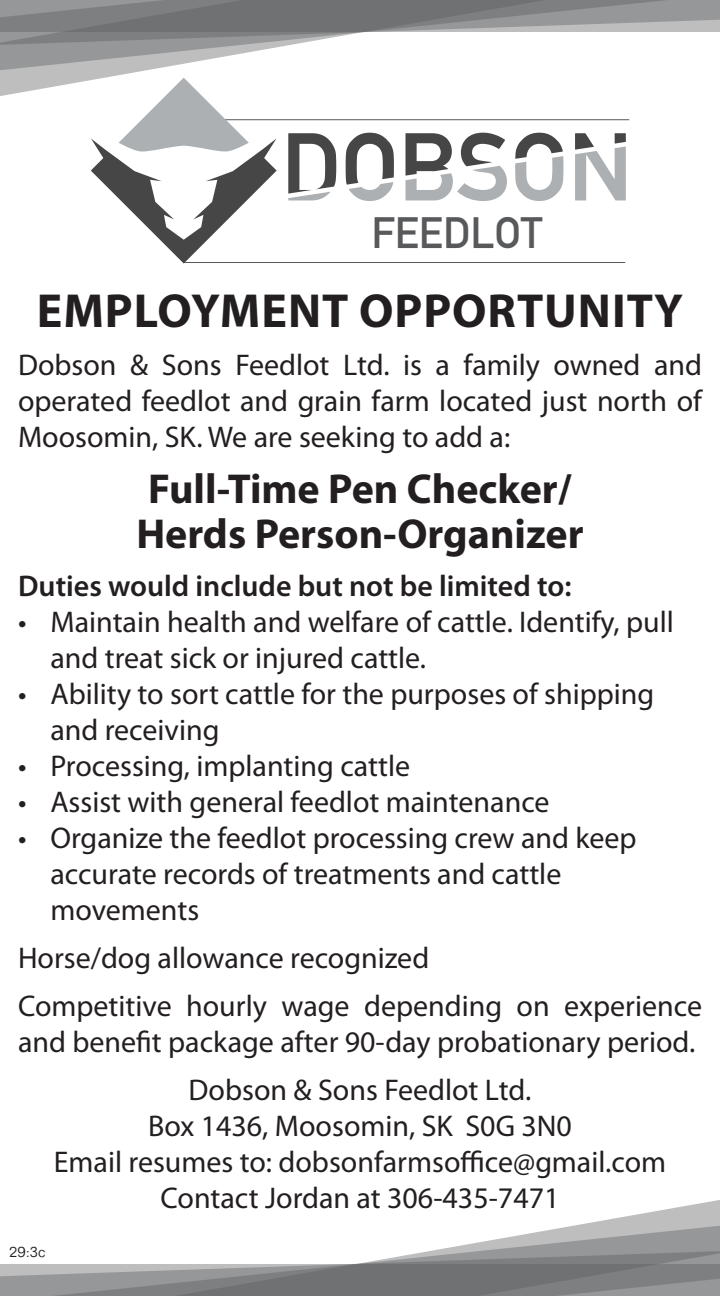
<style>
.page{position:relative;width:720px;height:1296px;background:#fff}
.page>*{position:absolute;margin:0;border:0;box-sizing:border-box;transform-origin:0 0}
.t1{font:700 48px "Myriad Pro";letter-spacing:.02em;color:#231f20}
.t2{font:43.2px "Alte DIN1451 Mittelschrift";color:#58595b}
.t3{font:700 42px/44.4px "Myriad Pro";color:#231f20}
.t4{font:30px/36px "Myriad Pro";color:#231f20}
.t5{font:600 30px "Myriad Pro";color:#231f20}
.t6{font:300 15px "Folio";color:#231f20}
</style>
<div class="page">
<svg style="left:0;top:0;width:720px;height:96px"></svg>
<svg style="left:0;top:1200px;width:720px;height:96px"></svg>
<hr style="left:184px;top:262px;width:441px;height:1px;background:#58595b">
<hr style="left:188px;top:119px;width:441px;height:1px;background:#58595b">
<svg style="left:91px;top:78px;width:186px;height:186px"></svg>
<svg style="left:575px;top:133px;width:51px;height:67px"></svg>
<svg style="left:515px;top:133px;width:48px;height:68px"></svg>
<svg style="left:406px;top:133px;width:101px;height:68px"></svg>
<svg style="left:346px;top:133px;width:48px;height:68px"></svg>
<svg style="left:288px;top:133px;width:48px;height:67px"></svg>
<h2 class="t2" style="left:372px;top:207px;width:173px">FEEDLOT</h2>
<h1 class="t1" style="left:37px;top:279px;width:648px">EMPLOYMENT OPPORTUNITY</h1>
<p class="t4" style="left:18px;top:346px;width:686px;text-align:justify">Dobson &amp; Sons Feedlot Ltd. is a family owned and operated feedlot and grain farm located just north of Moosomin, SK. We are seeking to add a:</p>
<h3 class="t3" style="left:136px;top:465px;width:449px">Full-Time Pen Checker/<br>Herds Person-Organizer</h3>
<p class="t5" style="left:18px;top:566px;width:555px">Duties would include but not be limited to:</p>
<p class="t4" style="left:50px;top:603px;width:625px;text-indent:-32px">• Maintain health and welfare of cattle. Identify, pull and treat sick or injured cattle.</p>
<p class="t4" style="left:50px;top:675px;width:605px;text-indent:-32px">• Ability to sort cattle for the purposes of shipping and receiving</p>
<p class="t4" style="left:18px;top:747px;width:394px">• Processing, implanting cattle</p>
<p class="t4" style="left:18px;top:783px;width:533px">• Assist with general feedlot maintenance</p>
<p class="t4" style="left:50px;top:819px;width:588px;text-indent:-32px">• Organize the feedlot processing crew and keep accurate records of treatments and cattle movements</p>
<p class="t4" style="left:18px;top:933px;width:686px;line-height:48px">Horse/dog allowance recognized<br>Competitive hourly wage depending on experience</p>
<p class="t4" style="left:18px;top:1017px;width:679px;line-height:48px;text-align:center">and benefit package after 90-day probationary period.<br>Dobson &amp; Sons Feedlot Ltd.</p>
<p class="t4" style="left:54px;top:1107px;width:614px;text-align:center">Box 1436, Moosomin, SK S0G 3N0<br>Email resumes to: dobsonfarmsoffice@gmail.com<br>Contact Jordan at 306-435-7471</p>
<p class="t6" style="left:9px;top:1243px;width:38px">29:3c</p>
</div>
